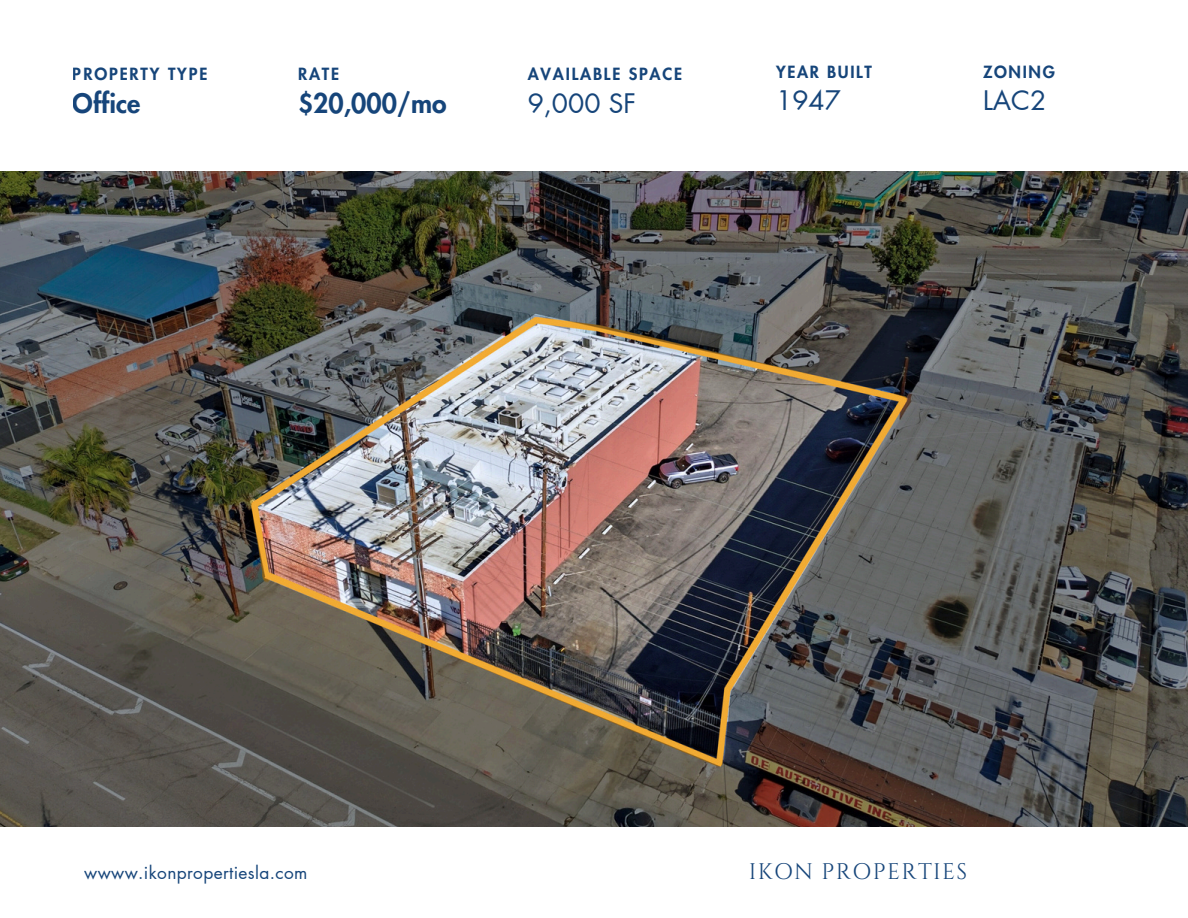
<style>
.page{position:relative;width:1188px;height:918px;background:#fff}
.page>*{position:absolute;margin:0;border:0;box-sizing:border-box;transform-origin:0 0}
.t1{font:800 26.25px "Futura LT Pro";color:#16457a}
.t2{font:26.25px "Futura LT Pro";color:#16457a}
.t3{font:22.5px "Cinzel";letter-spacing:.06em;color:#16457a}
.t4{font:17.25px "Futura LT Pro";letter-spacing:.02em;color:#16457a}
.t5{font:800 16.5px "Futura LT Pro";letter-spacing:.11em;color:#16457a}
</style>
<div class="page">
<img style="left:0;top:172px;width:1188px;height:654px">
<p class="t5" style="left:73px;top:66px;width:136px">PROPERTY TYPE</p>
<h1 class="t1" style="left:73px;top:91px;width:69px">Office</h1>
<p class="t5" style="left:298px;top:66px;width:43px">RATE</p>
<h1 class="t1" style="left:298px;top:91px;width:150px">$20,000/mo</h1>
<p class="t5" style="left:528px;top:66px;width:156px">AVAILABLE SPACE</p>
<h1 class="t2" style="left:528px;top:91px;width:110px">9,000 SF</h1>
<p class="t5" style="left:776px;top:65px;width:97px">YEAR BUILT</p>
<h1 class="t2" style="left:776px;top:88px;width:66px">1947</h1>
<p class="t5" style="left:983px;top:65px;width:73px">ZONING</p>
<h1 class="t2" style="left:983px;top:88px;width:65px">LAC2</h1>
<p class="t4" style="left:84px;top:865px;width:225px">wwww.ikonpropertiesla.com</p>
<h1 class="t3" style="left:749px;top:857px;width:220px">IKON PROPERTIES</h1>
</div>
